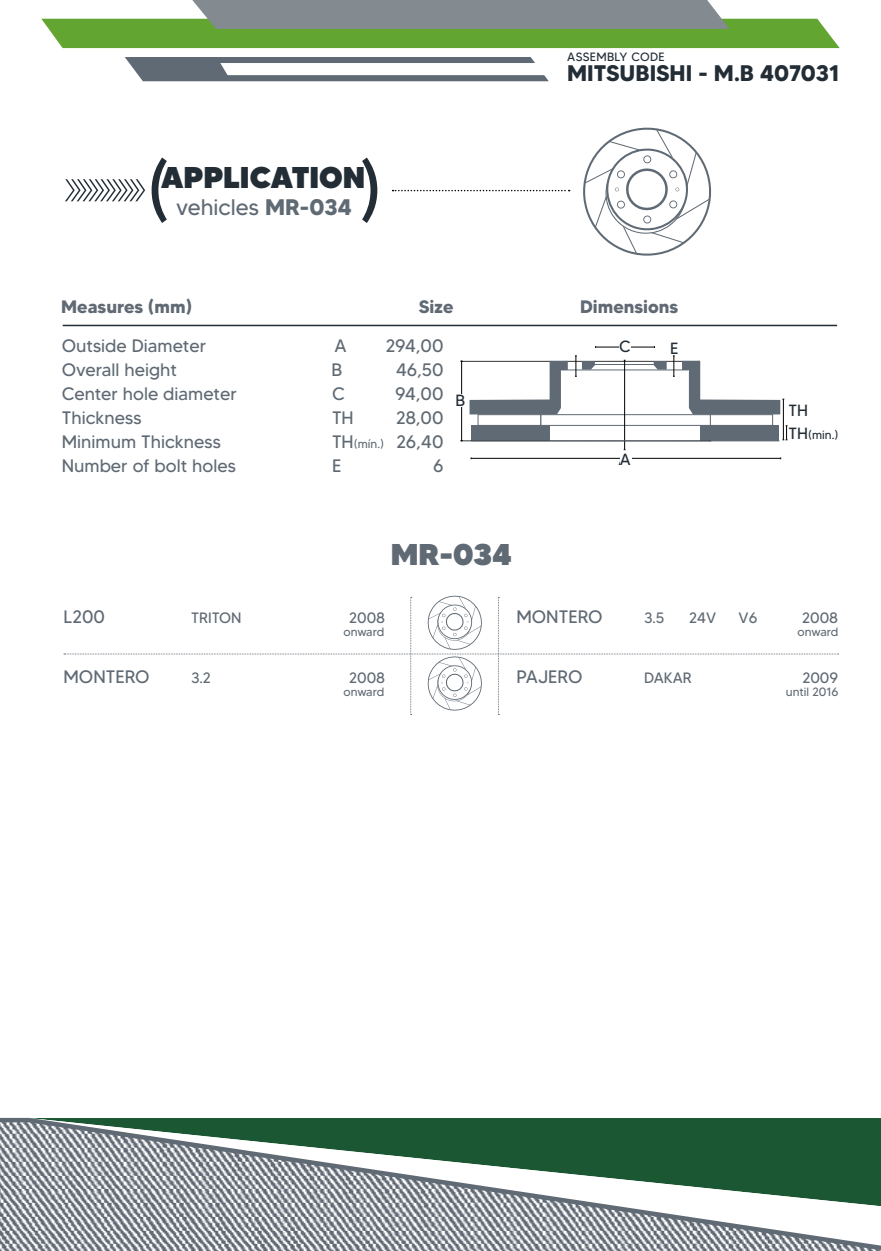
<style>
.page{position:relative;width:881px;height:1251px;background:#fff}
.page>*{position:absolute;margin:0;border:0;box-sizing:border-box;transform-origin:0 0}
.t1{font:76.5px "MADETOMMY";color:#232d36}
.t2{font:900 30px "MADETOMMY";color:#232d36}
.t3{font:900 30px "MADETOMMY";color:#606a74}
.t4{font:700 22.5px "MADETOMMY";color:#232d36}
.t5{font:22.5px "MADETOMMY";color:#606a74}
.t6{font:18px "MADETOMMY";color:#606a74}
.t7{font:700 18px "MADETOMMY";color:#606a74}
.t8{font:16.2px "MADETOMMY";color:#232d36}
.t9{font:15px "MADETOMMY";color:#606a74}
.t10{font:12px "MADETOMMY";letter-spacing:-.01em;color:#606a74}
.t11{font:12px "MADETOMMY";letter-spacing:.03em;color:#232d36}
.s1{font-weight:700}
.s2{font-size:12px}
.s3{font-size:16.2px}
</style>
<div class="page">
<svg style="left:65px;top:179px;width:80px;height:22px"></svg>
<svg style="left:392px;top:190px;width:177px;height:1px"></svg>
<svg style="left:0;top:1117px;width:880px;height:133px"></svg>
<hr style="left:63px;top:324px;width:773px;height:2px;background:#232d36">
<svg style="left:125px;top:57px;width:423px;height:24px"></svg>
<svg style="left:41px;top:0;width:798px;height:48px;background:#87a875"></svg>
<svg style="left:583px;top:127px;width:129px;height:129px"></svg>
<svg style="left:64px;top:595px;width:774px;height:120px"></svg>
<div style="left:477px;top:414px;width:64px;height:11px;background:#fff;border:1px solid #606a74"></div>
<div style="left:709px;top:414px;width:63px;height:11px;background:#fff;border:1px solid #606a74"></div>
<div style="left:540px;top:414px;width:170px;height:11px;background:#fff;border:1px solid #606a74"></div>
<div style="left:470px;top:426px;width:79px;height:15px;background:#606a74"></div>
<div style="left:700px;top:426px;width:79px;height:15px;background:#606a74"></div>
<hr style="left:624px;top:360px;width:1px;height:89px;background:#000">
<hr style="left:461px;top:361px;width:1px;height:79px;background:#000">
<hr style="left:595px;top:347px;width:59px;height:1px;background:#000">
<div style="left:619px;top:339px;width:11px;height:14px;background:#fff"></div>
<hr style="left:782px;top:399px;width:1px;height:41px;background:#000">
<svg style="left:460px;top:355px;width:324px;height:59px"></svg>
<svg style="left:782px;top:425px;width:5px;height:15px"></svg>
<hr style="left:471px;top:458px;width:309px;height:1px;background:#000">
<div style="left:619px;top:453px;width:12px;height:11px;background:#fff"></div>
<hr style="left:471px;top:440px;width:308px;height:1px;background:#606a74">
<p class="t11" style="left:567px;top:49px;width:99px">ASSEMBLY CODE</p>
<h1 class="t1" style="left:146px;top:143px;width:27px">(</h1>
<h1 class="t1" style="left:357px;top:143px;width:27px">)</h1>
<h2 class="t2" style="left:161px;top:158px;width:205px">APPLICATION</h2>
<p class="t5" style="left:176px;top:193px;width:177px">vehicles <span class="s1">MR-034</span></p>
<p class="t4" style="left:567px;top:59px;width:274px">MITSUBISHI - M.B 407031</p>
<p class="t7" style="left:61px;top:295px;width:132px">Measures (mm)</p>
<p class="t7" style="left:418px;top:295px;width:37px">Size</p>
<p class="t7" style="left:579px;top:295px;width:100px">Dimensions</p>
<p class="t6" style="left:62px;top:334px;width:146px">Outside Diameter</p>
<p class="t6" style="left:334px;top:334px;width:14px">A</p>
<p class="t6" style="left:385px;top:334px;width:59px">294,00</p>
<p class="t6" style="left:62px;top:358px;width:117px">Overall height</p>
<p class="t6" style="left:331px;top:358px;width:12px">B</p>
<p class="t6" style="left:395px;top:358px;width:49px">46,50</p>
<p class="t6" style="left:62px;top:382px;width:176px">Center hole diameter</p>
<p class="t6" style="left:332px;top:382px;width:14px">C</p>
<p class="t6" style="left:395px;top:382px;width:50px">94,00</p>
<p class="t6" style="left:62px;top:406px;width:81px">Thickness</p>
<p class="t6" style="left:332px;top:406px;width:23px">TH</p>
<p class="t6" style="left:396px;top:406px;width:49px">28,00</p>
<p class="t6" style="left:62px;top:430px;width:160px">Minimum Thickness</p>
<p class="t6" style="left:332px;top:430px;width:113px">TH<span class="s2">(mín.)</span> 26,40</p>
<p class="t6" style="left:62px;top:454px;width:175px">Number of bolt holes</p>
<p class="t6" style="left:332px;top:454px;width:11px">E</p>
<p class="t6" style="left:433px;top:454px;width:12px">6</p>
<p class="t8" style="left:619px;top:336px;width:13px">C</p>
<p class="t8" style="left:669px;top:338px;width:10px">E</p>
<p class="t8" style="left:455px;top:390px;width:11px">B</p>
<p class="t8" style="left:619px;top:449px;width:12px">A</p>
<h2 class="t3" style="left:390px;top:535px;width:122px">MR-034</h2>
<p class="t8" style="left:788px;top:400px;width:21px">TH</p>
<p class="t11" style="left:788px;top:428px;width:51px"><span class="s3">TH</span>(min.)</p>
<p class="t6" style="left:63px;top:605px;width:43px">L200</p>
<p class="t9" style="left:191px;top:608px;width:52px">TRITON</p>
<p class="t9" style="left:349px;top:608px;width:37px">2008</p>
<p class="t6" style="left:516px;top:605px;width:88px">MONTERO</p>
<p class="t9" style="left:644px;top:608px;width:22px">3.5</p>
<p class="t9" style="left:688px;top:608px;width:29px">24V</p>
<p class="t9" style="left:738px;top:608px;width:20px">V6</p>
<p class="t9" style="left:801px;top:608px;width:37px">2008</p>
<p class="t10" style="left:343px;top:624px;width:42px">onward</p>
<p class="t10" style="left:797px;top:624px;width:42px">onward</p>
<p class="t6" style="left:63px;top:665px;width:88px">MONTERO</p>
<p class="t9" style="left:191px;top:668px;width:21px">3.2</p>
<p class="t9" style="left:349px;top:668px;width:37px">2008</p>
<p class="t6" style="left:516px;top:665px;width:67px">PAJERO</p>
<p class="t9" style="left:644px;top:668px;width:49px">DAKAR</p>
<p class="t9" style="left:802px;top:668px;width:37px">2009</p>
<p class="t10" style="left:343px;top:684px;width:42px">onward</p>
<p class="t10" style="left:785px;top:684px;width:54px">until 2016</p>
</div>
